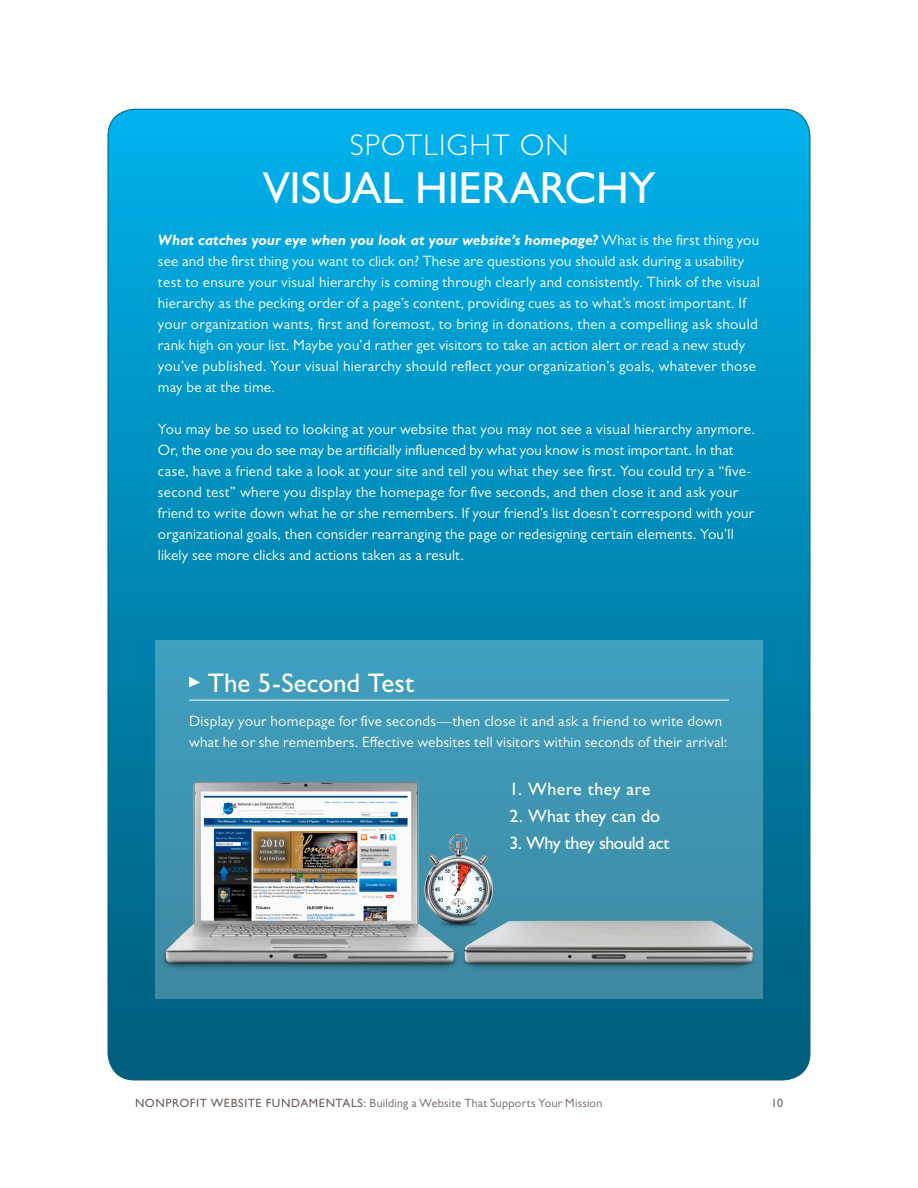
<style>
.page{position:relative;width:918px;height:1188px;background:#fff}
.page>*{position:absolute;margin:0;border:0;box-sizing:border-box;transform-origin:0 0}
.Body_Copy{font:500 45px "Gill Sans MT Pro";letter-spacing:-.01em;color:#fff}
.Case_in_Point_Text{font:300 30px "Gill Sans MT Pro";letter-spacing:.045em;color:#fff}
.Body_Copy-2{font:500 27px "Gill Sans MT Pro";color:#fff}
.Body_Copy-3{font:500 18px "Gill Sans MT Pro";letter-spacing:-.03em;color:#fff}
.Body_Copy-4{font:500 18px "Gill Sans MT Pro";color:#fff}
.Body_Copy-5{font:500 18px "Gill Sans MT Pro";letter-spacing:.02em;color:#fff}
.Body_Copy-6{font:15px/21px "Gill Sans MT Pro";letter-spacing:.015em;color:#fff}
.t1{font:12px "Gill Sans MT Pro";letter-spacing:.02em;color:#6d605d}
.t2{font:500 12px "Gill Sans MT Pro";color:#6d605d}
.s1{font-weight:700;font-style:italic}
.s2{font-weight:500}
</style>
<div class="page">
<div style="left:108px;top:109px;width:702px;height:971px;background:linear-gradient(to bottom,#00b1eb,#005c7a);border-radius:27px"></div>
<div style="left:155px;top:640px;width:608px;height:359px;background:linear-gradient(to bottom,#3fa0c0,#3f89a2)"></div>
<img style="left:158px;top:774px;width:601px;height:211px">
<hr style="left:189px;top:700px;width:540px;height:1px;background:#fff">
<svg style="left:189px;top:677px;width:11px;height:10px"></svg>
<p class="Case_in_Point_Text" style="left:350px;top:127px;width:221px">SPOTLIGHT ON</p>
<p class="Body_Copy" style="left:263px;top:162px;width:395px">VISUAL HIERARCHY</p>
<p class="Body_Copy-6" style="left:158px;top:230px;width:603px"><span class="s1">What catches your eye when you look at your website’s homepage?</span> What is the first thing you see and the first thing you want to click on? These are questions you should ask during a usability test to ensure your visual hierarchy is coming through clearly and consistently. Think of the visual hierarchy as the pecking order of a page’s content, providing cues as to what’s most important. If your organization wants, first and foremost, to bring in donations, then a compelling ask should rank high on your list. Maybe you’d rather get visitors to take an action alert or read a new study you’ve published. Your visual hierarchy should reflect your organization’s goals, whatever those may be at the time.</p>
<p class="Body_Copy-6" style="left:158px;top:419px;width:598px">You may be so used to looking at your website that you may not see a visual hierarchy anymore.<br>Or, the one you do see may be artificially influenced by what you know is most important. In that case, have a friend take a look at your site and tell you what they see first. You could try a “five&shy;second test” where you display the homepage for five seconds, and then close it and ask your friend to write down what he or she remembers. If your friend’s list doesn’t correspond with your organizational goals, then consider rearranging the page or redesigning certain elements. You’ll likely see more clicks and actions taken as a result.</p>
<p class="Body_Copy-2" style="left:208px;top:667px;width:208px">The 5-Second Test</p>
<p class="Body_Copy-6" style="left:189px;top:711px;width:540px">Display your homepage for five seconds—then close it and ask a friend to write down what he or she remembers. Effective websites tell visitors within seconds of their arrival:</p>
<p class="Body_Copy-5" style="left:510px;top:779px;width:143px">1. Where they are</p>
<p class="Body_Copy-4" style="left:510px;top:806px;width:152px">2. What they can do</p>
<p class="Body_Copy-3" style="left:510px;top:833px;width:162px">3. Why they should act</p>
<p class="t1" style="left:135px;top:1096px;width:469px"><span class="s2">NONPROFIT WEBSITE FUNDAMENTALS:</span> Building a Website That Supports Your Mission</p>
<p class="t2" style="left:771px;top:1096px;width:13px">10</p>
</div>
